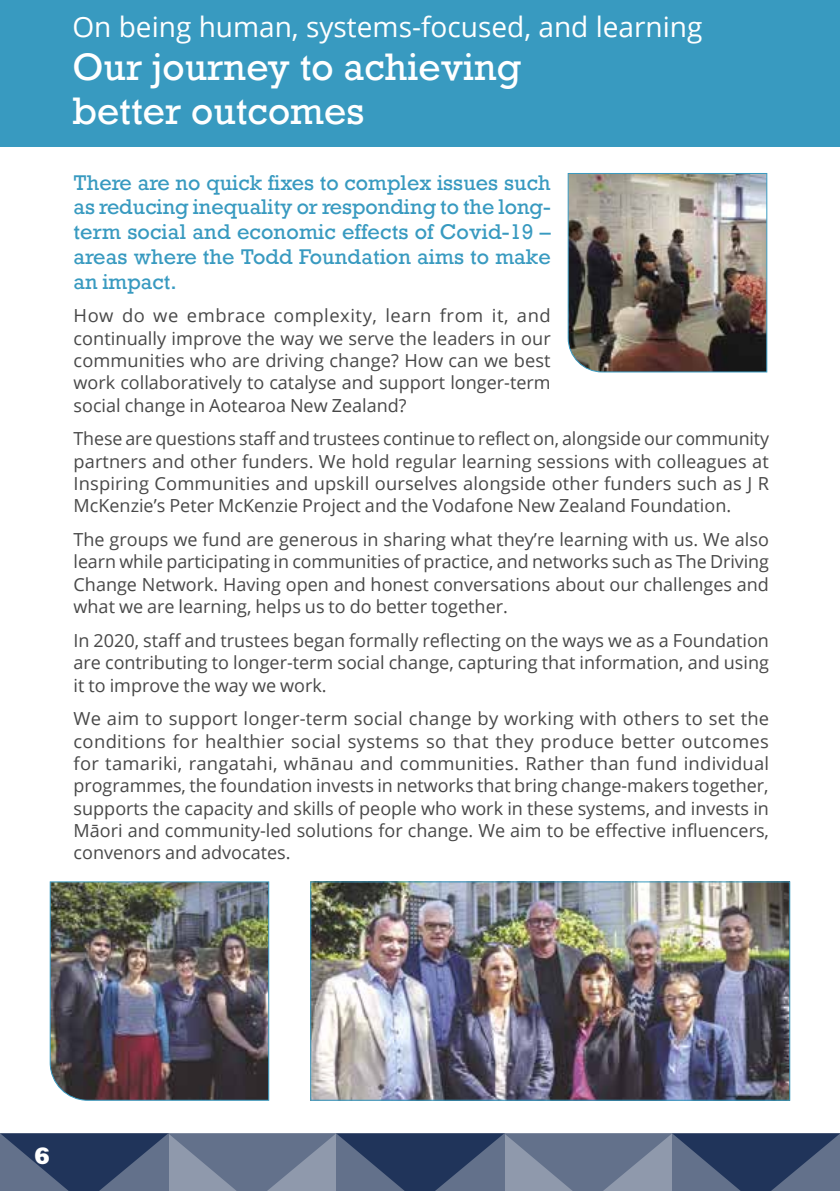
<style>
.page{position:relative;width:840px;height:1191px;background:#fff}
.page>*{position:absolute;margin:0;border:0;box-sizing:border-box;transform-origin:0 0}
.t1{font:36px/43.2px "Rockwell";color:#fff}
.t2{font:28px "Open Sans";color:#fff}
.t3{font:800 24px "Rockwell";color:#fff}
.t4{font:20px/24.8px "Rockwell";letter-spacing:.005em;color:#389ac0;text-align:justify}
.t5{font:18px/22.4px "Open Sans";color:#484848;text-align:justify}
</style>
<div class="page">
<svg style="left:0;top:1133px;width:839px;height:58px;background:#53627f"></svg>
<div style="left:0;top:0;width:839px;height:147px;background:#389ac0"></div>
<img style="left:312px;top:883px;width:475px;height:215px">
<div style="left:310px;top:881px;width:479px;height:219px;border:1px solid #389ac0"></div>
<img style="left:49px;top:881px;width:220px;height:220px">
<img style="left:567px;top:173px;width:200px;height:200px">
<h2 class="t2" style="left:72px;top:8px;width:631px">On being human, systems-focused, and learning</h2>
<h1 class="t1" style="left:72px;top:46px;width:450px">Our journey to achieving better outcomes</h1>
<p class="t4" style="left:73px;top:170px;width:478px">There are no quick fixes to complex issues such as reducing inequality or responding to the long&shy;term social and economic effects of Covid-19 – areas where the Todd Foundation aims to make an impact.</p>
<p class="t5" style="left:73px;top:304px;width:478px">How do we embrace complexity, learn from it, and continually improve the way we serve the leaders in our communities who are driving change? How can we best work collaboratively to catalyse and support longer-term social change in Aotearoa New Zealand?</p>
<p class="t5" style="left:73px;top:427px;width:696px">These are questions staff and trustees continue to reflect on, alongside our community partners and other funders. We hold regular learning sessions with colleagues at Inspiring Communities and upskill ourselves alongside other funders such as J R McKenzie’s Peter McKenzie Project and the Vodafone New Zealand Foundation.</p>
<p class="t5" style="left:73px;top:528px;width:696px">The groups we fund are generous in sharing what they’re learning with us. We also learn while participating in communities of practice, and networks such as The Driving Change Network. Having open and honest conversations about our challenges and what we are learning, helps us to do better together.</p>
<p class="t5" style="left:73px;top:628px;width:696px">In 2020, staff and trustees began formally reflecting on the ways we as a Foundation are contributing to longer-term social change, capturing that information, and using it to improve the way we work.</p>
<p class="t5" style="left:73px;top:707px;width:696px">We aim to support longer-term social change by working with others to set the conditions for healthier social systems so that they produce better outcomes for tamariki, rangatahi, whānau and communities. Rather than fund individual programmes, the foundation invests in networks that bring change-makers together, supports the capacity and skills of people who work in these systems, and invests in Māori and community-led solutions for change. We aim to be effective influencers, convenors and advocates.</p>
<h3 class="t3" style="left:34px;top:1140px;width:18px">6</h3>
</div>
